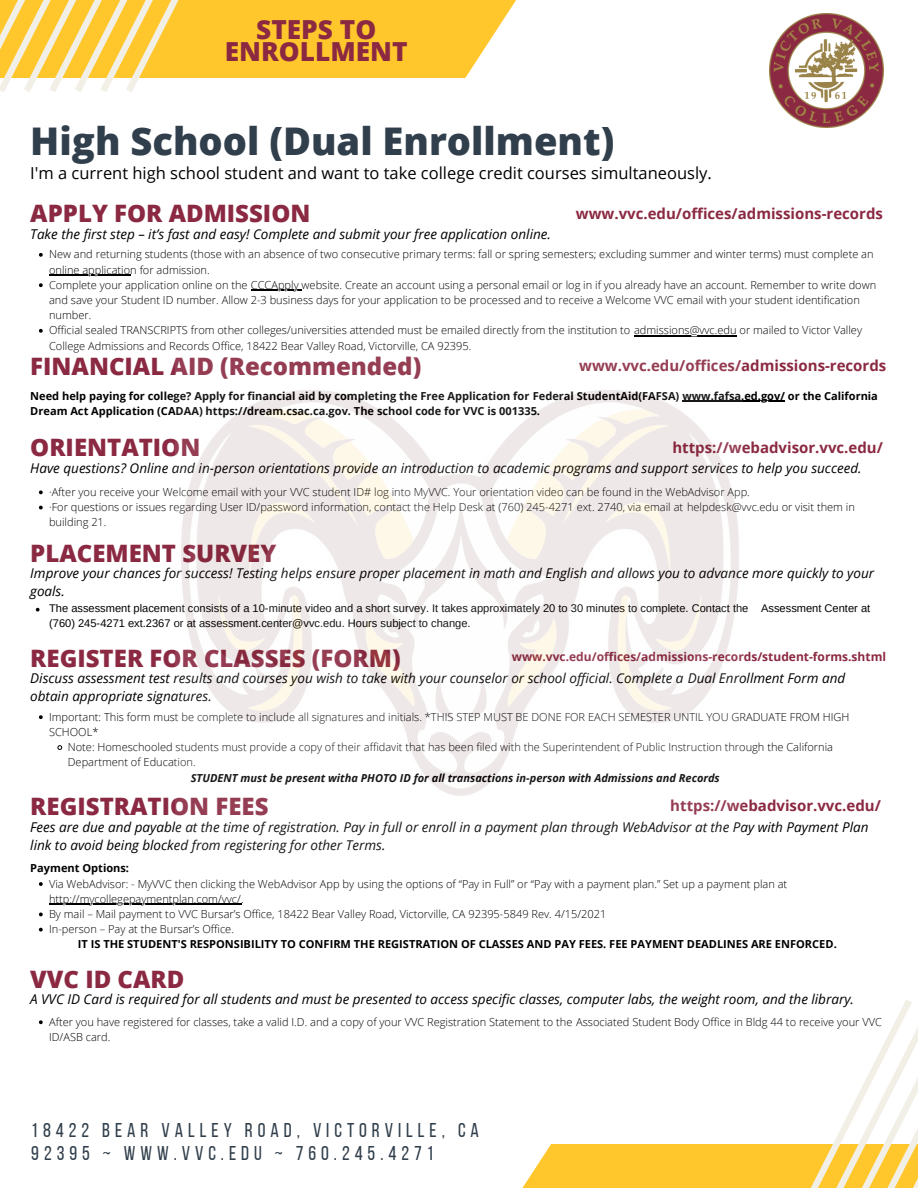
<style>
.page{position:relative;width:918px;height:1188px;background:#fff}
.page>*{position:absolute;margin:0;border:0;box-sizing:border-box;transform-origin:0 0}
.t1{font:800 38.1px "Open Sans";color:#313f4c}
.t2{font:800 26.25px/21.6px "Open Sans";color:#8b2942;text-align:center}
.t3{font:800 24px "Open Sans";color:#8b2942}
.t4{font:19.95px/23.2px "Bebas Neue";letter-spacing:.25em;color:#313f4c}
.t5{font:16.5px "Open Sans";color:#000}
.t6{font:700 15px "Open Sans";color:#8b2942}
.t7{font:italic 13.5px/18px "Open Sans";color:#000}
.t8{font:700 12px "Open Sans";color:#8b2942}
.t9{font:300 11.1px/15.1px "Open Sans";color:#000}
.t10{font:700 11.1px/15.1px "Open Sans";color:#000}
.t11{font:11.1px/14.9px "Arimo";color:#000}
.t12{font:italic 700 11.1px "Open Sans";color:#000}
</style>
<div class="page">
<svg style="left:0;top:0;width:516px;height:92px"></svg>
<svg style="left:522px;top:1144px;width:119px;height:44px;background:#ffcd46"></svg>
<svg style="left:912px;top:1028px;width:6px;height:160px"></svg>
<svg style="left:641px;top:1000px;width:271px;height:188px"></svg>
<hr style="left:682px;top:401px;width:103px;height:1px;background:#000">
<svg style="left:39px;top:490px;width:4px;height:4px"></svg>
<svg style="left:39px;top:506px;width:4px;height:3px"></svg>
<svg style="left:36px;top:608px;width:4px;height:4px"></svg>
<svg style="left:39px;top:715px;width:4px;height:4px"></svg>
<svg style="left:58px;top:745px;width:4px;height:5px"></svg>
<svg style="left:39px;top:882px;width:4px;height:4px"></svg>
<hr style="left:49px;top:904px;width:192px;height:1px;background:#000">
<svg style="left:39px;top:913px;width:4px;height:3px"></svg>
<svg style="left:39px;top:928px;width:4px;height:4px"></svg>
<img style="left:770px;top:14px;width:113px;height:113px">
<svg style="left:39px;top:1020px;width:4px;height:4px"></svg>
<img style="left:181px;top:336px;width:561px;height:460px">
<svg style="left:39px;top:253px;width:4px;height:4px"></svg>
<hr style="left:49px;top:274px;width:81px;height:1px;background:#000">
<svg style="left:39px;top:283px;width:4px;height:4px"></svg>
<hr style="left:251px;top:290px;width:51px;height:1px;background:#000">
<svg style="left:39px;top:329px;width:4px;height:4px"></svg>
<hr style="left:634px;top:335px;width:103px;height:1px;background:#000">
<p class="t2" style="left:225px;top:18px;width:184px">STEPS TO<br>ENROLLMENT</p>
<p class="t1" style="left:30px;top:114px;width:586px">High School (Dual Enrollment)</p>
<p class="t5" style="left:30px;top:162px;width:683px">I'm a current high school student and want to take college credit courses simultaneously.</p>
<p class="t6" style="left:576px;top:203px;width:309px">www.vvc.edu/offices/admissions-records</p>
<p class="t3" style="left:30px;top:197px;width:282px">APPLY FOR ADMISSION</p>
<p class="t7" style="left:30px;top:225px;width:522px">Take the first step – it’s fast and easy! Complete and submit your free application online.</p>
<p class="t9" style="left:49px;top:247px;width:826px">New and returning students (those with an absence of two consecutive primary terms: fall or spring semesters; excluding summer and winter terms) must complete an online application for admission.</p>
<p class="t9" style="left:49px;top:277px;width:829px">Complete your application online on the CCCApply website. Create an account using a personal email or log in if you already have an account. Remember to write down and save your Student ID number. Allow 2-3 business days for your application to be processed and to receive a Welcome VVC email with your student identification number.</p>
<p class="t9" style="left:49px;top:323px;width:814px">Official sealed TRANSCRIPTS from other colleges/universities attended must be emailed directly from the institution to admissions@vvc.edu or mailed to Victor Valley<br>College Admissions and Records Office, 18422 Bear Valley Road, Victorville, CA 92395.</p>
<p class="t3" style="left:30px;top:350px;width:392px">FINANCIAL AID (Recommended)</p>
<p class="t6" style="left:579px;top:355px;width:309px">www.vvc.edu/offices/admissions-records</p>
<p class="t10" style="left:30px;top:388px;width:849px">Need help paying for college? Apply for financial aid by completing the Free Application for Federal StudentAid(FAFSA) www.fafsa.ed.gov/ or the California<br>Dream Act Application (CADAA) https://dream.csac.ca.gov. The school code for VVC is 001335.</p>
<p class="t3" style="left:30px;top:431px;width:172px">ORIENTATION</p>
<p class="t6" style="left:672px;top:437px;width:212px">https://webadvisor.vvc.edu/</p>
<p class="t7" style="left:30px;top:459px;width:833px">Have questions? Online and in-person orientations provide an introduction to academic programs and support services to help you succeed.</p>
<p class="t9" style="left:49px;top:484px;width:702px">·After you receive your Welcome email with your VVC student ID# log into MyVVC. Your orientation video can be found in the WebAdvisor App.</p>
<p class="t9" style="left:49px;top:499px;width:807px">·For questions or issues regarding User ID/password information, contact the Help Desk at (760) 245-4271 ext. 2740, via email at helpdesk@vvc.edu or visit them in building 21.</p>
<p class="t3" style="left:30px;top:536px;width:248px">PLACEMENT SURVEY</p>
<p class="t7" style="left:30px;top:564px;width:845px">Improve your chances for success! Testing helps ensure proper placement in math and English and allows you to advance more quickly to your goals.</p>
<p class="t11" style="left:49px;top:601px;width:823px">The assessment placement consists of a 10-minute video and a short survey. It takes approximately 20 to 30 minutes to complete. Contact the Assessment Center at (760) 245-4271 ext.2367 or at assessment.center@vvc.edu. Hours subject to change.</p>
<p class="t3" style="left:30px;top:641px;width:372px">REGISTER FOR CLASSES (FORM)</p>
<p class="t8" style="left:512px;top:648px;width:376px">www.vvc.edu/offices/admissions-records/student-forms.shtml</p>
<p class="t7" style="left:30px;top:669px;width:817px">Discuss assessment test results and courses you wish to take with your counselor or school official. Complete a Dual Enrollment Form and obtain appropriate signatures.</p>
<p class="t9" style="left:49px;top:709px;width:802px">Important: This form must be complete to include all signatures and initials. *THIS STEP MUST BE DONE FOR EACH SEMESTER UNTIL YOU GRADUATE FROM HIGH<br>SCHOOL*</p>
<p class="t9" style="left:68px;top:739px;width:767px">Note: Homeschooled students must provide a copy of their affidavit that has been filed with the Superintendent of Public Instruction through the California<br>Department of Education.</p>
<p class="t12" style="left:191px;top:770px;width:531px">STUDENT must be present witha PHOTO ID for all transactions in-person with Admissions and Records</p>
<p class="t3" style="left:30px;top:790px;width:240px">REGISTRATION FEES</p>
<p class="t6" style="left:670px;top:795px;width:212px">https://webadvisor.vvc.edu/</p>
<p class="t7" style="left:30px;top:818px;width:840px">Fees are due and payable at the time of registration. Pay in full or enroll in a payment plan through WebAdvisor at the Pay with Payment Plan link to avoid being blocked from registering for other Terms.</p>
<p class="t10" style="left:30px;top:861px;width:100px">Payment Options:</p>
<p class="t9" style="left:49px;top:876px;width:740px">Via WebAdvisor: - MyVVC then clicking the WebAdvisor App by using the options of “Pay in Full” or “Pay with a payment plan.” Set up a payment plan at http://mycollegepaymentplan.com/vvc/.</p>
<p class="t9" style="left:49px;top:906px;width:559px">By mail – Mail payment to VVC Bursar’s Office, 18422 Bear Valley Road, Victorville, CA 92395-5849 Rev. 4/15/2021</p>
<p class="t9" style="left:49px;top:921px;width:186px">In-person – Pay at the Bursar’s Office.</p>
<p class="t10" style="left:78px;top:937px;width:760px">IT IS THE STUDENT'S RESPONSIBILITY TO CONFIRM THE REGISTRATION OF CLASSES AND PAY FEES. FEE PAYMENT DEADLINES ARE ENFORCED.</p>
<p class="t3" style="left:30px;top:962px;width:156px">VVC ID CARD</p>
<p class="t9" style="left:49px;top:1014px;width:834px">After you have registered for classes, take a valid I.D. and a copy of your VVC Registration Statement to the Associated Student Body Office in Bldg 44 to receive your VVC<br>ID/ASB card.</p>
<p class="t7" style="left:30px;top:990px;width:825px">A VVC ID Card is required for all students and must be presented to access specific classes, computer labs, the weight room, and the library.</p>
<p class="t4" style="left:31px;top:1121px;width:449px">18422 BEAR VALLEY ROAD, VICTORVILLE, CA<br>92395 ~ WWW.VVC.EDU ~ 760.245.4271</p>
</div>
